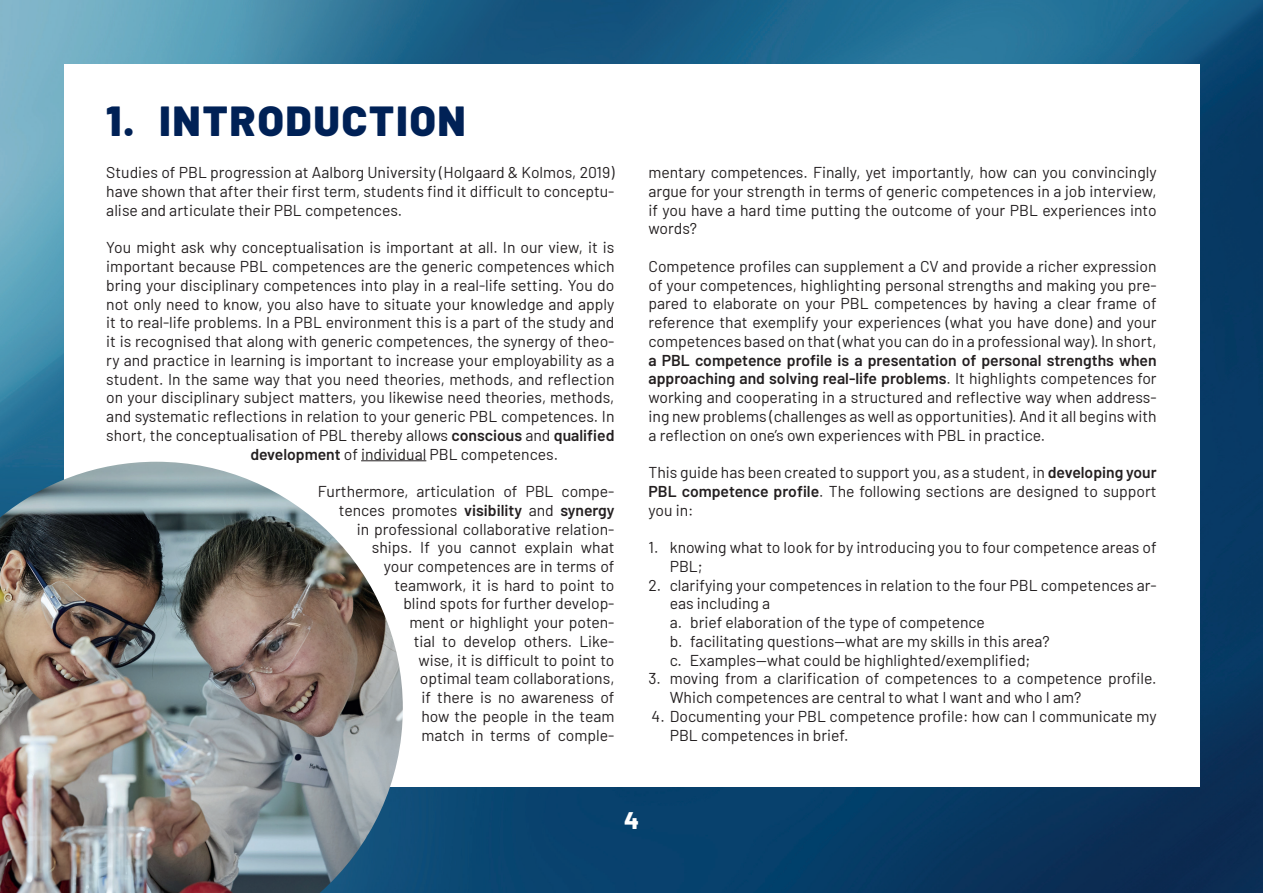
<style>
.page{position:relative;width:1263px;height:893px;background:#fff}
.page>*{position:absolute;margin:0;border:0;box-sizing:border-box;transform-origin:0 0}
.t1{font:900 42px "Barlow";letter-spacing:.05em;color:#002156}
.t2{font:800 24px "Barlow";color:#fff}
.t3{font:15.75px/18.8px "Barlow";color:#231f20;text-align:justify}
.s1{font-weight:600}
</style>
<div class="page">
<img style="left:0;top:0;width:1263px;height:893px">
<div style="left:64px;top:64px;width:1135px;height:723px;background:#fff"></div>
<hr style="left:361px;top:460px;width:65px;height:1px;background:#231f20">
<img style="left:0;top:462px;width:403px;height:431px">
<h1 class="t1" style="left:106px;top:89px;width:361px">1. INTRODUCTION</h1>
<p class="t3" style="left:106px;top:162px;width:510px">Studies of PBL progression at Aalborg University (Holgaard &amp; Kolmos, 2019) have shown that after their first term, students find it difficult to conceptu&shy;alise and articulate their PBL competences.</p>
<p class="t3" style="left:106px;top:237px;width:510px">You might ask why conceptualisation is important at all. In our view, it is</p>
<p class="t3" style="left:106px;top:256px;width:510px">important because PBL competences are the generic competences which</p>
<p class="t3" style="left:106px;top:275px;width:510px">bring your disciplinary competences into play in a real-life setting. You do</p>
<p class="t3" style="left:106px;top:293px;width:510px">not only need to know, you also have to situate your knowledge and apply</p>
<p class="t3" style="left:106px;top:312px;width:510px">it to real-life problems. In a PBL environment this is a part of the study and</p>
<p class="t3" style="left:106px;top:331px;width:510px">it is recognised that along with generic competences, the synergy of theo-</p>
<p class="t3" style="left:106px;top:349px;width:510px">ry and practice in learning is important to increase your employability as a</p>
<p class="t3" style="left:106px;top:368px;width:510px">student. In the same way that you need theories, methods, and reflection</p>
<p class="t3" style="left:106px;top:387px;width:510px">on your disciplinary subject matters, you likewise need theories, methods,</p>
<p class="t3" style="left:106px;top:406px;width:510px">and systematic reflections in relation to your generic PBL competences. In</p>
<p class="t3" style="left:106px;top:424px;width:510px">short, the conceptualisation of PBL thereby allows <span class="s1">conscious</span> and <span class="s1">qualified</span></p>
<p class="t3" style="left:250px;top:443px;width:309px"><span class="s1">development</span> of individual PBL competences.</p>
<p class="t3" style="left:318px;top:481px;width:298px;text-align:right">Furthermore, articulation of PBL compe&shy;tences promotes <span class="s1">visibility</span> and <span class="s1">synergy<br></span>in professional collaborative relation&shy;ships. If you cannot explain what<br>your competences are in terms of teamwork, it is hard to point to<br>blind spots for further develop-<br>ment or highlight your poten-<br>tial to develop others. Like-<br>wise, it is difficult to point to<br>optimal team collaborations,<br>if there is no awareness of<br>how the people in the team<br>match in terms of comple-</p>
<p class="t3" style="left:648px;top:162px;width:510px">mentary competences. Finally, yet importantly, how can you convincingly argue for your strength in terms of generic competences in a job interview, if you have a hard time putting the outcome of your PBL experiences into words?</p>
<p class="t3" style="left:648px;top:256px;width:510px">Competence profiles can supplement a CV and provide a richer expression of your competences, highlighting personal strengths and making you pre&shy;pared to elaborate on your PBL competences by having a clear frame of reference that exemplify your experiences (what you have done) and your competences based on that (what you can do in a professional way). In short,</p>
<p class="t3" style="left:648px;top:349px;width:510px"><span class="s1">a PBL competence profile is a presentation of personal strengths when approaching and solving real-life problems</span>. It highlights competences for working and cooperating in a structured and reflective way when address&shy;ing new problems (challenges as well as opportunities). And it all begins with a reflection on one’s own experiences with PBL in practice.</p>
<p class="t3" style="left:648px;top:462px;width:510px">This guide has been created to support you, as a student, in <span class="s1">developing your PBL competence profile</span>. The following sections are designed to support you in:</p>
<p class="t3" style="left:670px;top:537px;width:488px;text-indent:-21px">1. knowing what to look for by introducing you to four competence areas of<br>PBL;</p>
<p class="t3" style="left:670px;top:574px;width:488px;text-align:left;text-indent:-21px">2. clarifying your competences in relation to the four PBL competences ar&shy;eas including a<br>a. brief elaboration of the type of competence<br>b. facilitating questions—what are my skills in this area?<br>c. Examples—what could be highlighted/exemplified;</p>
<p class="t3" style="left:670px;top:668px;width:488px;text-indent:-21px">3. moving from a clarification of competences to a competence profile.<br>Which competences are central to what I want and who I am?</p>
<p class="t3" style="left:670px;top:705px;width:488px;text-indent:-18px">4. Documenting your PBL competence profile: how can I communicate my<br>PBL competences in brief.</p>
<h2 class="t2" style="left:624px;top:803px;width:16px">4</h2>
</div>
